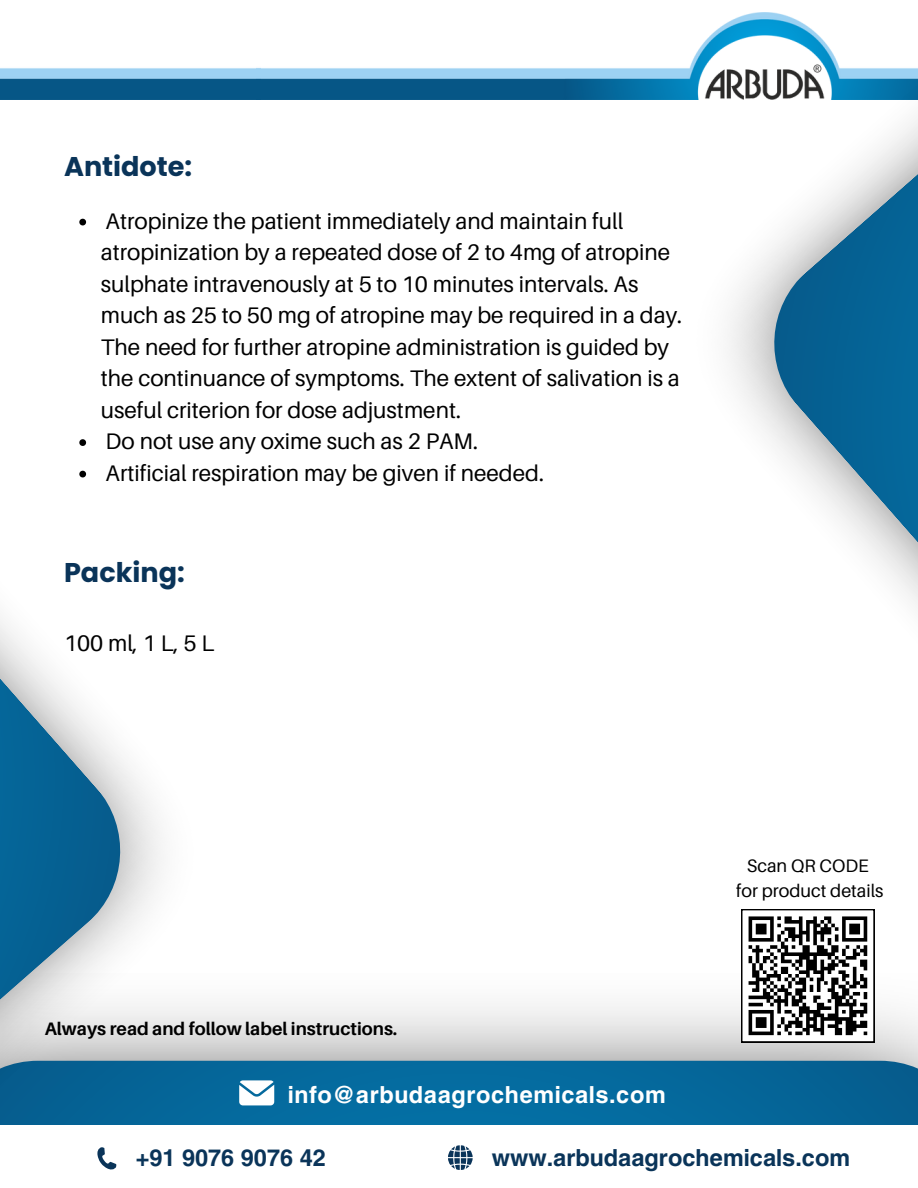
<style>
.page{position:relative;width:918px;height:1188px;background:#fff}
.page>*{position:absolute;margin:0;border:0;box-sizing:border-box;transform-origin:0 0}
.t1{font:700 27.15px "Poppins";color:#0a3459}
.t2{font:700 23.25px "Helios";color:#0a3459}
.t3{font:700 23.25px "Helios";letter-spacing:.025em;color:#fff}
.t4{font:22.5px/31.5px "Aileron";color:#000}
.t5{font:22.5px "Aileron";letter-spacing:.11em;color:#000}
.t6{font:700 18px "Aileron";color:#000}
.t7{font:18px "Aileron";color:#000}
</style>
<div class="page">
<div style="left:0;top:1061px;width:918px;height:127px;background:#056b9f"></div>
<div style="left:309px;top:587px;width:18px;height:18px;border:4px solid #fff;border-radius:50%"></div>
<div style="left:0;top:1125px;width:918px;height:63px;background:#fff"></div>
<svg style="left:448px;top:1145px;width:25px;height:25px"></svg>
<img style="left:260px;top:68px;width:372px;height:31px">
<img style="left:0;top:68px;width:260px;height:31px">
<img style="left:632px;top:12px;width:286px;height:1084px">
<svg style="left:763px;top:12px;width:155px;height:946px"></svg>
<img style="left:0;top:99px;width:257px;height:1007px">
<svg style="left:0;top:236px;width:131px;height:934px"></svg>
<svg style="left:239px;top:1080px;width:35px;height:25px"></svg>
<svg style="left:741px;top:909px;width:133px;height:133px"></svg>
<svg style="left:79px;top:219px;width:7px;height:6px"></svg>
<svg style="left:79px;top:439px;width:7px;height:7px"></svg>
<svg style="left:79px;top:471px;width:7px;height:6px"></svg>
<p class="t1" style="left:64px;top:148px;width:130px">Antidote:</p>
<p class="t4" style="left:101px;top:205px;width:583px">Atropinize the patient immediately and maintain full atropinization by a repeated dose of 2 to 4mg of atropine sulphate intravenously at 5 to 10 minutes intervals. As much as 25 to 50 mg of atropine may be required in a day.<br>The need for further atropine administration is guided by the continuance of symptoms. The extent of salivation is a useful criterion for dose adjustment.</p>
<p class="t4" style="left:106px;top:425px;width:374px">Do not use any oxime such as 2 PAM.</p>
<p class="t4" style="left:106px;top:457px;width:440px">Artificial respiration may be given if needed.</p>
<p class="t1" style="left:64px;top:553px;width:122px">Packing:</p>
<p class="t5" style="left:64px;top:629px;width:152px">100ml,1L,5L</p>
<h1 class="t6" style="left:45px;top:1017px;width:354px">Always read and follow label instructions.</h1>
<p class="t3" style="left:288px;top:1080px;width:380px">info@arbudaagrochemicals.com</p>
<h2 class="t7" style="left:747px;top:855px;width:123px">Scan QR CODE</h2>
<p class="t7" style="left:736px;top:879px;width:149px">for product details</p>
<p class="t2" style="left:136px;top:1143px;width:192px">+91 9076 9076 42</p>
<p class="t2" style="left:492px;top:1143px;width:360px">www.arbudaagrochemicals.com</p>
</div>
